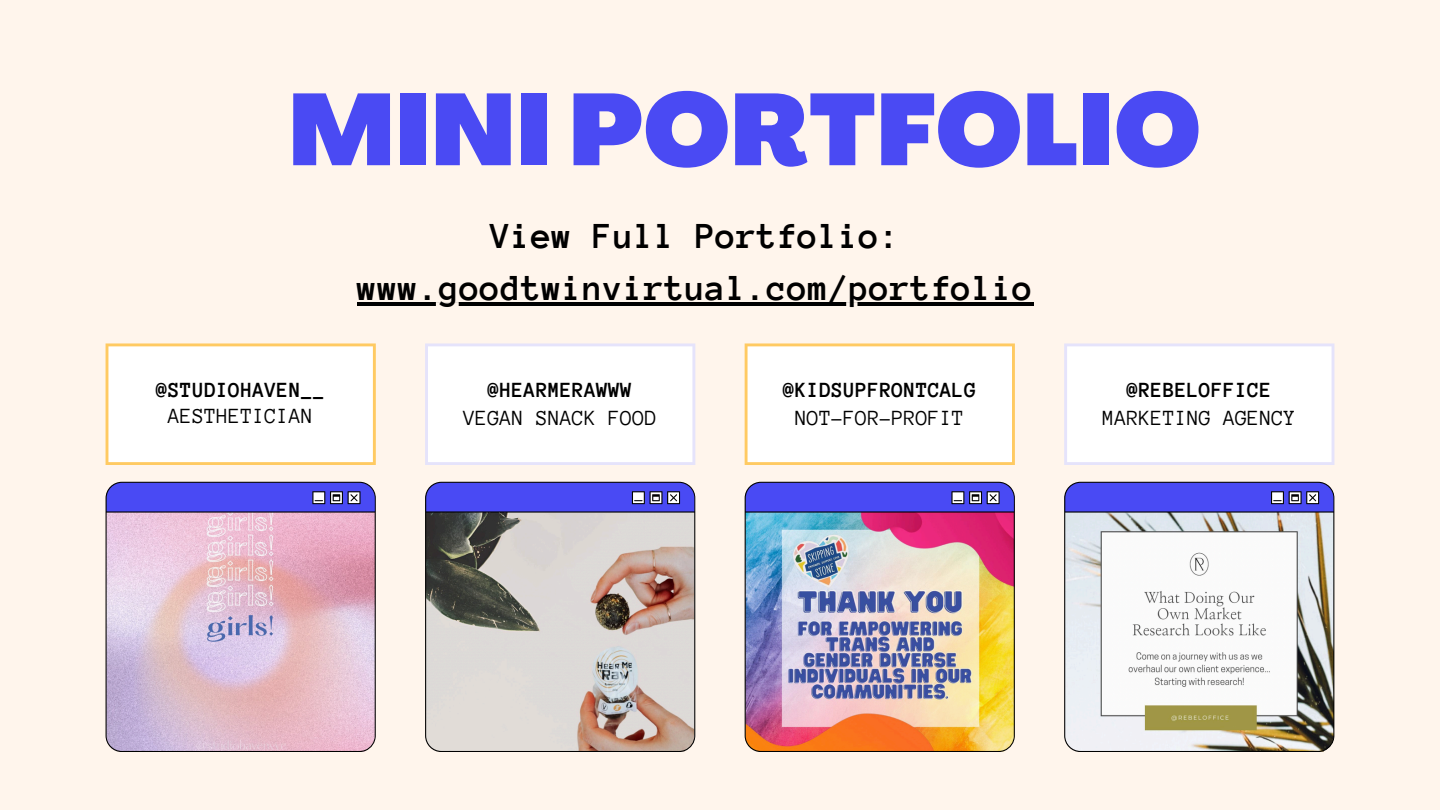
<style>
.page{position:relative;width:1440px;height:810px;background:#fff5ec}
.page>*{position:absolute;margin:0;border:0;box-sizing:border-box;transform-origin:0 0}
.t1{font:900 99.8px "Agrandir";color:#4a4af3}
.t2{font:700 37.5px/52.5px "Anonymous Pro";color:#000;text-align:center}
.t3{font:22.1px "Anonymous Pro";color:#000}
.t4{font:700 22.1px "Anonymous Pro";color:#000}
</style>
<div class="page">
<svg style="left:106px;top:482px;width:270px;height:270px;background:#c8a9c8"></svg>
<svg style="left:425px;top:482px;width:270px;height:270px;background:#a8a0aa"></svg>
<img style="left:745px;top:482px;width:270px;height:270px">
<svg style="left:1064px;top:482px;width:270px;height:270px"></svg>
<div style="left:106px;top:343px;width:270px;height:122px;background:#fff"></div>
<div style="left:425px;top:343px;width:270px;height:122px;background:#fff"></div>
<div style="left:745px;top:343px;width:270px;height:122px;background:#fff"></div>
<div style="left:1064px;top:343px;width:270px;height:122px;background:#fff"></div>
<hr style="left:357px;top:302px;width:676px;height:4px;background:#000">
<h1 class="t1" style="left:288px;top:90px;width:914px">MINI PORTFOLIO</h1>
<h2 class="t2" style="left:357px;top:210px;width:678px">View Full Portfolio: www.goodtwinvirtual.com/portfolio</h2>
<h3 class="t4" style="left:156px;top:379px;width:171px">@STUDIOHAVEN__</h3>
<p class="t4" style="left:488px;top:379px;width:146px">@HEARMERAWWW</p>
<h3 class="t4" style="left:783px;top:379px;width:195px">@KIDSUPFRONTCALG</h3>
<p class="t4" style="left:1127px;top:379px;width:146px">@REBELOFFICE</p>
<h3 class="t3" style="left:168px;top:405px;width:146px">AESTHETICIAN</h3>
<p class="t3" style="left:464px;top:406px;width:195px">VEGAN SNACK FOOD</p>
<h3 class="t3" style="left:795px;top:406px;width:171px">NOT-FOR-PROFIT</h3>
<p class="t3" style="left:1103px;top:406px;width:195px">MARKETING AGENCY</p>
</div>
